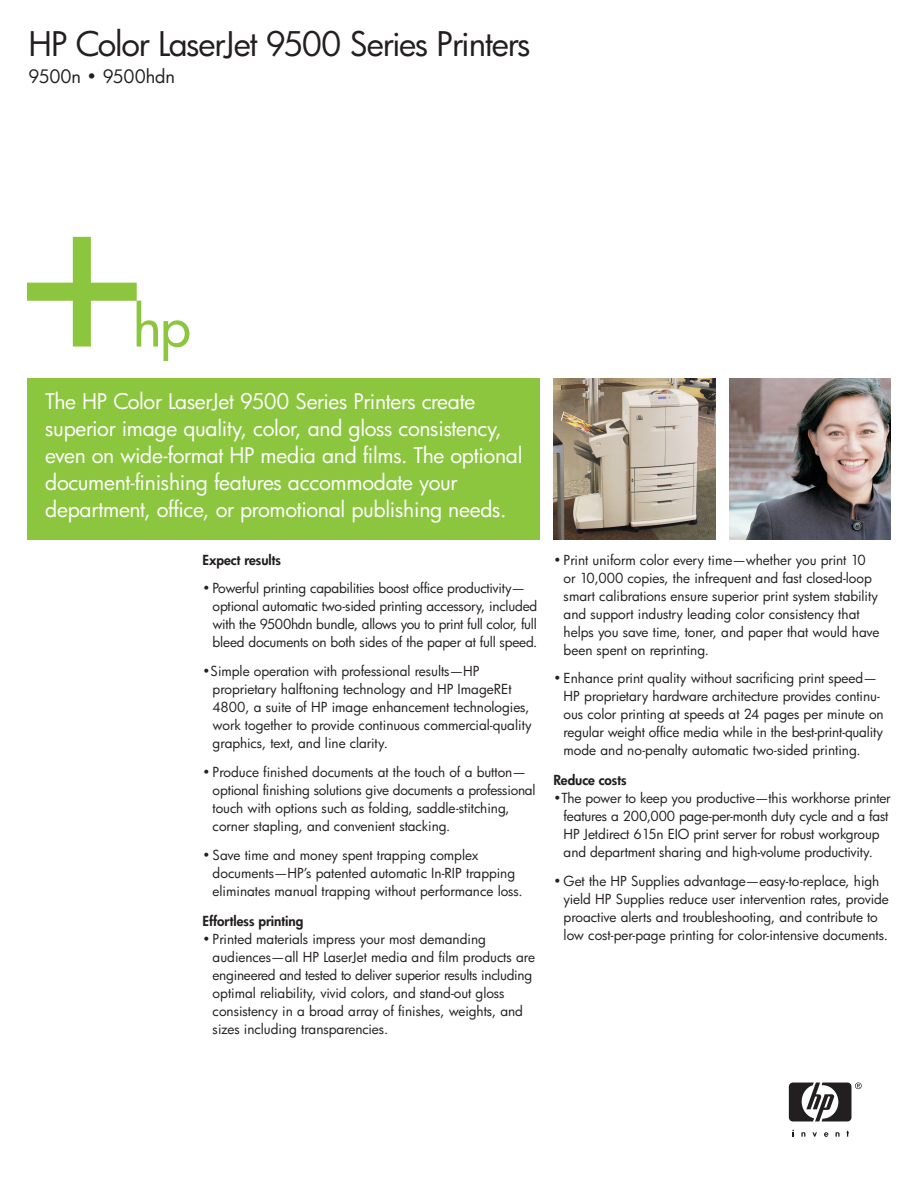
<style>
.page{position:relative;width:918px;height:1188px;background:#fff}
.page>*{position:absolute;margin:0;border:0;box-sizing:border-box;transform-origin:0 0}
.t1{font:33px "Futura";letter-spacing:-.035em;color:#231f20}
.t2{font:21px/27px "Futura";letter-spacing:-.015em;color:#fff}
.t3{font:18px "Futura";color:#231f20}
.t4{font:13.5px/18px "Futura";letter-spacing:-.005em;color:#231f20}
.t5{font:800 13.5px "Futura";color:#231f20}
</style>
<div class="page">
<svg style="left:812px;top:1132px;width:5px;height:5px"></svg>
<svg style="left:801px;top:1132px;width:4px;height:5px"></svg>
<svg style="left:836px;top:1132px;width:4px;height:5px"></svg>
<svg style="left:792px;top:1130px;width:2px;height:7px"></svg>
<svg style="left:824px;top:1132px;width:4px;height:5px"></svg>
<svg style="left:847px;top:1131px;width:2px;height:6px"></svg>
<svg style="left:789px;top:1083px;width:73px;height:38px"></svg>
<svg style="left:27px;top:237px;width:162px;height:124px"></svg>
<div style="left:27px;top:378px;width:513px;height:162px;background:#8bc63e"></div>
<img style="left:554px;top:378px;width:162px;height:162px">
<img style="left:729px;top:378px;width:162px;height:162px">
<h1 class="t1" style="left:28px;top:28px;width:504px">HP Color LaserJet 9500 Series Printers</h1>
<h3 class="t3" style="left:28px;top:68px;width:148px">9500n • 9500hdn</h3>
<p class="t2" style="left:45px;top:390px;width:479px">The HP Color LaserJet 9500 Series Printers create superior image quality, color, and gloss consistency, even on wide-format HP media and films. The optional document-finishing features accommodate your department, office, or promotional publishing needs.</p>
<p class="t5" style="left:202px;top:553px;width:80px">Expect results</p>
<p class="t4" style="left:213px;top:581px;width:326px;text-indent:-10px">• Powerful printing capabilities boost office productivity— optional automatic two-sided printing accessory, included with the 9500hdn bundle, allows you to print full color, full bleed documents on both sides of the paper at full speed.</p>
<p class="t4" style="left:213px;top:663px;width:321px;text-indent:-10px">•Simple operation with professional results—HP proprietary halftoning technology and HP ImageREt 4800, a suite of HP image enhancement technologies, work together to provide continuous commercial-quality graphics, text, and line clarity.</p>
<p class="t4" style="left:213px;top:764px;width:325px;text-indent:-10px">• Produce finished documents at the touch of a button— optional finishing solutions give documents a professional touch with options such as folding, saddle-stitching, corner stapling, and convenient stacking.</p>
<p class="t4" style="left:213px;top:847px;width:312px;text-indent:-10px">• Save time and money spent trapping complex documents—HP’s patented automatic In-RIP trapping eliminates manual trapping without performance loss.</p>
<p class="t5" style="left:203px;top:914px;width:103px">Effortless printing</p>
<p class="t4" style="left:213px;top:931px;width:324px;text-indent:-10px">• Printed materials impress your most demanding audiences—all HP LaserJet media and film products are engineered and tested to deliver superior results including optimal reliability, vivid colors, and stand-out gloss consistency in a broad array of finishes, weights, and sizes including transparencies.</p>
<p class="t4" style="left:564px;top:552px;width:317px;text-indent:-10px">• Print uniform color every time—whether you print 10 or 10,000 copies, the infrequent and fast closed-loop smart calibrations ensure superior print system stability and support industry leading color consistency that helps you save time, toner, and paper that would have been spent on reprinting.</p>
<p class="t4" style="left:564px;top:671px;width:322px;text-indent:-10px">• Enhance print quality without sacrificing print speed— HP proprietary hardware architecture provides continu&shy;ous color printing at speeds at 24 pages per minute on regular weight office media while in the best-print-quality mode and no-penalty automatic two-sided printing.</p>
<p class="t5" style="left:554px;top:774px;width:75px">Reduce costs</p>
<p class="t4" style="left:554px;top:790px;width:339px;text-align:center">•The power to keep you productive—this workhorse printer features a 200,000 page-per-month duty cycle and a fast HP Jetdirect 615n EIO print server for robust workgroup and department sharing and high-volume productivity.</p>
<p class="t4" style="left:564px;top:873px;width:327px;text-indent:-10px">• Get the HP Supplies advantage—easy-to-replace, high yield HP Supplies reduce user intervention rates, provide proactive alerts and troubleshooting, and contribute to low cost-per-page printing for color-intensive documents.</p>
</div>
